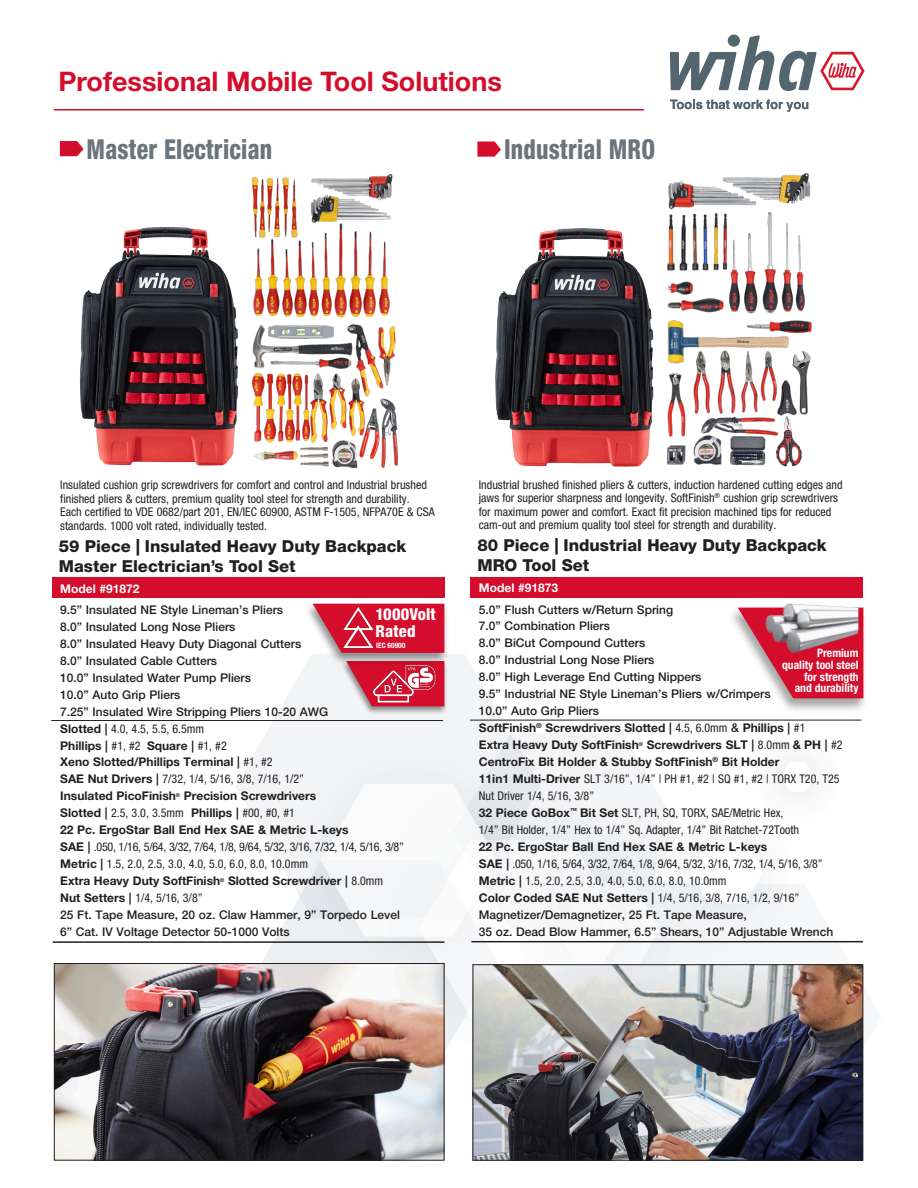
<style>
.page{position:relative;width:918px;height:1188px;background:#fff}
.page>*{position:absolute;margin:0;border:0;box-sizing:border-box;transform-origin:0 0}
.t1{font:800 condensed 27.45px "Helvetica Neue LT Std";letter-spacing:.01em;color:#6a747b;scale:.87 1}
.t2{font:700 27px "Helvetica Neue LT Std";color:#d30d2b}
.t3{font:800 16.5px/19.8px "Helvetica Neue LT Std";color:#231f20}
.t4{font:800 condensed 16.5px/17.2px "Helvetica Neue LT Std";letter-spacing:.005em;color:#fff}
.t5{font:condensed 12px/13.5px "Helvetica Neue LT Std";color:#231f20}
.t6{font:500 12px/17px "Helvetica Neue LT Std";color:#231f20}
.t7{font:condensed 12px/17px "Helvetica Neue LT Std";letter-spacing:-.02em;color:#231f20}
.t8{font:700 12px "Helvetica Neue LT Std";color:#231f20}
.t9{font:700 12px "Helvetica Neue LT Std";color:#fff}
.t10{font:700 condensed 11.7px/11.7px "Helvetica Neue LT Std";color:#fff;text-align:right}
.t11{font:700 condensed 7.5px "Helvetica Neue LT Std";color:#fff}
.t12{font:700 5.25px "Helvetica Neue LT Std";color:#231f20}
.s1{font-weight:700}
.s2{font-weight:400;font-stretch:condensed}
.s3{font-weight:700;font-stretch:normal}
.s4{font-weight:500;font-stretch:normal}
</style>
<div class="page">
<img style="left:236px;top:654px;width:628px;height:506px">
<svg style="left:670px;top:100px;width:138px;height:12px"></svg>
<svg style="left:670px;top:35px;width:195px;height:56px"></svg>
<div style="left:52px;top:578px;width:392px;height:20px;background:#d30d2b"></div>
<hr style="left:51px;top:720px;width:392px;height:1px;background:#231f20">
<hr style="left:53px;top:941px;width:391px;height:2px;background:#231f20">
<div style="left:471px;top:577px;width:392px;height:20px;background:#d30d2b"></div>
<hr style="left:470px;top:720px;width:392px;height:1px;background:#231f20">
<hr style="left:471px;top:941px;width:392px;height:1px;background:#231f20">
<img style="left:56px;top:965px;width:386px;height:193px">
<div style="left:54px;top:963px;width:390px;height:197px;border:1px solid #231f20"></div>
<div style="left:728px;top:607px;width:140px;height:106px;background:#231f20;opacity:.4"></div>
<svg style="left:738px;top:608px;width:125px;height:90px"></svg>
<img style="left:764px;top:604px;width:34px;height:49px">
<hr style="left:54px;top:109px;width:590px;height:1px;background:#d30d2b">
<img style="left:475px;top:967px;width:386px;height:191px">
<div style="left:473px;top:965px;width:390px;height:195px;border:1px solid #231f20"></div>
<img style="left:251px;top:174px;width:142px;height:144px">
<img style="left:251px;top:324px;width:147px;height:145px">
<svg style="left:60px;top:141px;width:24px;height:15px"></svg>
<svg style="left:477px;top:141px;width:24px;height:16px"></svg>
<img style="left:667px;top:173px;width:144px;height:141px">
<img style="left:666px;top:320px;width:146px;height:147px">
<img style="left:495px;top:228px;width:158px;height:239px">
<img style="left:80px;top:227px;width:158px;height:239px">
<div style="left:340px;top:660px;width:108px;height:55px;background:#231f20;opacity:.5"></div>
<svg style="left:346px;top:666px;width:98px;height:40px"></svg>
<img style="left:371px;top:670px;width:44px;height:33px">
<img style="left:405px;top:666px;width:32px;height:24px">
<div style="left:303px;top:601px;width:147px;height:65px;background:#231f20;opacity:.5"></div>
<svg style="left:313px;top:604px;width:131px;height:49px"></svg>
<img style="left:340px;top:606px;width:34px;height:49px">
<h2 class="t2" style="left:59px;top:64px;width:445px">Professional Mobile Tool Solutions</h2>
<h1 class="t1" style="left:87px;top:132px;width:215px">Master Electrician</h1>
<h1 class="t1" style="left:504px;top:132px;width:175px">Industrial MRO</h1>
<p class="t5" style="left:60px;top:478px;width:376px">Insulated cushion grip screwdrivers for comfort and control and Industrial brushed finished pliers &amp; cutters, premium quality tool steel for strength and durability.<br>Each certified to VDE 0682/part 201, EN/IEC 60900, ASTM F-1505, NFPA70E &amp; CSA standards. 1000 volt rated, individually tested.</p>
<h3 class="t3" style="left:59px;top:536px;width:349px">59 Piece | Insulated Heavy Duty Backpack<br>Master Electrician’s Tool Set</h3>
<p class="t9" style="left:60px;top:581px;width:81px">Model #91872</p>
<p class="t6" style="left:60px;top:601px;width:269px">9.5” Insulated NE Style Lineman’s Pliers<br>8.0” Insulated Long Nose Pliers<br>8.0” Insulated Heavy Duty Diagonal Cutters<br>8.0” Insulated Cable Cutters<br>10.0” Insulated Water Pump Pliers<br>10.0” Auto Grip Pliers<br>7.25” Insulated Wire Stripping Pliers 10-20 AWG <span class="s1">Slotted |</span> <span class="s2">4.0, 4.5, 5.5, 6.5mm<br></span><span class="s1">Phillips |</span> <span class="s2">#1, #2</span> <span class="s1">Square |</span> <span class="s2">#1, #2<br></span><span class="s1">Xeno Slotted/Phillips Terminal |</span> <span class="s2">#1, #2<br></span><span class="s1">SAE Nut Drivers |</span> <span class="s2">7/32, 1/4, 5/16, 3/8, 7/16, 1/2” </span><span class="s1">Insulated PicoFinish</span></p>
<h3 class="t4" style="left:375px;top:605px;width:62px">1000Volt<br>Rated</h3>
<p class="t11" style="left:376px;top:640px;width:31px">IEC 60900</p>
<p class="t7" style="left:60px;top:788px;width:345px;text-indent:123px"><span class="s3">Precision Screwdrivers<br>Slotted |</span> 2.5, 3.0, 3.5mm <span class="s3">Phillips |</span> #00, #0, #1<br><span class="s3">22 Pc. ErgoStar Ball End Hex SAE &amp; Metric L-keys<br>SAE |</span> .050, 1/16, 5/64, 3/32, 7/64, 1/8, 9/64, 5/32, 3/16, 7/32, 1/4, 5/16, 3/8” <span class="s3">Metric |</span> 1.5, 2.0, 2.5, 3.0, 4.0, 5.0, 6.0, 8.0, 10.0mm<br><span class="s3">Extra Heavy Duty SoftFinish</span></p>
<p class="t12" style="left:176px;top:792px;width:6px">®</p>
<p class="t12" style="left:220px;top:877px;width:6px">®</p>
<p class="t8" style="left:228px;top:873px;width:157px">Slotted Screwdriver | <span class="s2">8.0mm</span></p>
<p class="t6" style="left:60px;top:889px;width:341px"><span class="s1">Nut Setters |</span> <span class="s2">1/4, 5/16, 3/8”<br></span>25 Ft. Tape Measure, 20 oz. Claw Hammer, 9” Torpedo Level<br>6” Cat. IV Voltage Detector 50-1000 Volts</p>
<p class="t5" style="left:479px;top:478px;width:365px">Industrial brushed finished pliers &amp; cutters, induction hardened cutting edges and jaws for superior sharpness and longevity. SoftFinish<sup>®</sup> cushion grip screwdrivers for maximum power and comfort. Exact fit precision machined tips for reduced cam-out and premium quality tool steel for strength and durability.</p>
<h3 class="t3" style="left:477px;top:536px;width:351px">80 Piece | Industrial Heavy Duty Backpack<br>MRO Tool Set</h3>
<p class="t9" style="left:479px;top:581px;width:81px">Model #91873</p>
<p class="t6" style="left:479px;top:601px;width:328px">5.0” Flush Cutters w/Return Spring<br>7.0” Combination Pliers<br>8.0” BiCut Compound Cutters<br>8.0” Industrial Long Nose Pliers<br>8.0” High Leverage End Cutting Nippers<br>9.5” Industrial NE Style Lineman’s Pliers w/Crimpers<br>10.0” Auto Grip Pliers<br><span class="s1">SoftFinish</span><sup>®</sup> <span class="s1">Screwdrivers Slotted |</span> <span class="s2">4.5, 6.0mm</span> &amp; <span class="s1">Phillips |</span> <span class="s2">#1<br></span><span class="s1">Extra Heavy Duty SoftFinish</span></p>
<p class="t10" style="left:782px;top:647px;width:78px">Premium<br>quality tool steel for strength<br>and durability</p>
<p class="t5" style="left:479px;top:736px;width:365px;line-height:17px;text-indent:168px"><span class="s3">Screwdrivers SLT |</span> 8.0mm <span class="s3">&amp; PH |</span> #2<br><span class="s3">CentroFix Bit Holder &amp; Stubby SoftFinish</span><sup>®</sup> <span class="s3">Bit Holder<br>11in1 Multi-Driver</span> SLT 3/16”, 1/4” | PH #1, #2 | SQ #1, #2 | TORX T20, T25<br>Nut Driver 1/4, 5/16, 3/8”<br><span class="s3">32 Piece GoBox</span><sup>™</sup> <span class="s3">Bit Set</span> SLT, PH, SQ, TORX, SAE/Metric Hex,<br>1/4” Bit Holder, 1/4” Hex to 1/4” Sq. Adapter, 1/4” Bit Ratchet-72Tooth</p>
<p class="t7" style="left:479px;top:838px;width:356px"><span class="s3">22 Pc. ErgoStar Ball End Hex SAE &amp; Metric L-keys<br>SAE |</span> .050, 1/16, 5/64, 3/32, 7/64, 1/8, 9/64, 5/32, 3/16, 7/32, 1/4, 5/16, 3/8” <span class="s3">Metric |</span> 1.5, 2.0, 2.5, 3.0, 4.0, 5.0, 6.0, 8.0, 10.0mm<br><span class="s3">Color Coded SAE Nut Setters |</span> 1/4, 5/16, 3/8, 7/16, 1/2, 9/16” <span class="s4">Magnetizer/Demagnetizer, 25 Ft. Tape Measure,<br>35 oz. Dead Blow Hammer, 6.5” Shears, 10” Adjustable Wrench</span></p>
<p class="t12" style="left:639px;top:741px;width:6px">®</p>
</div>
